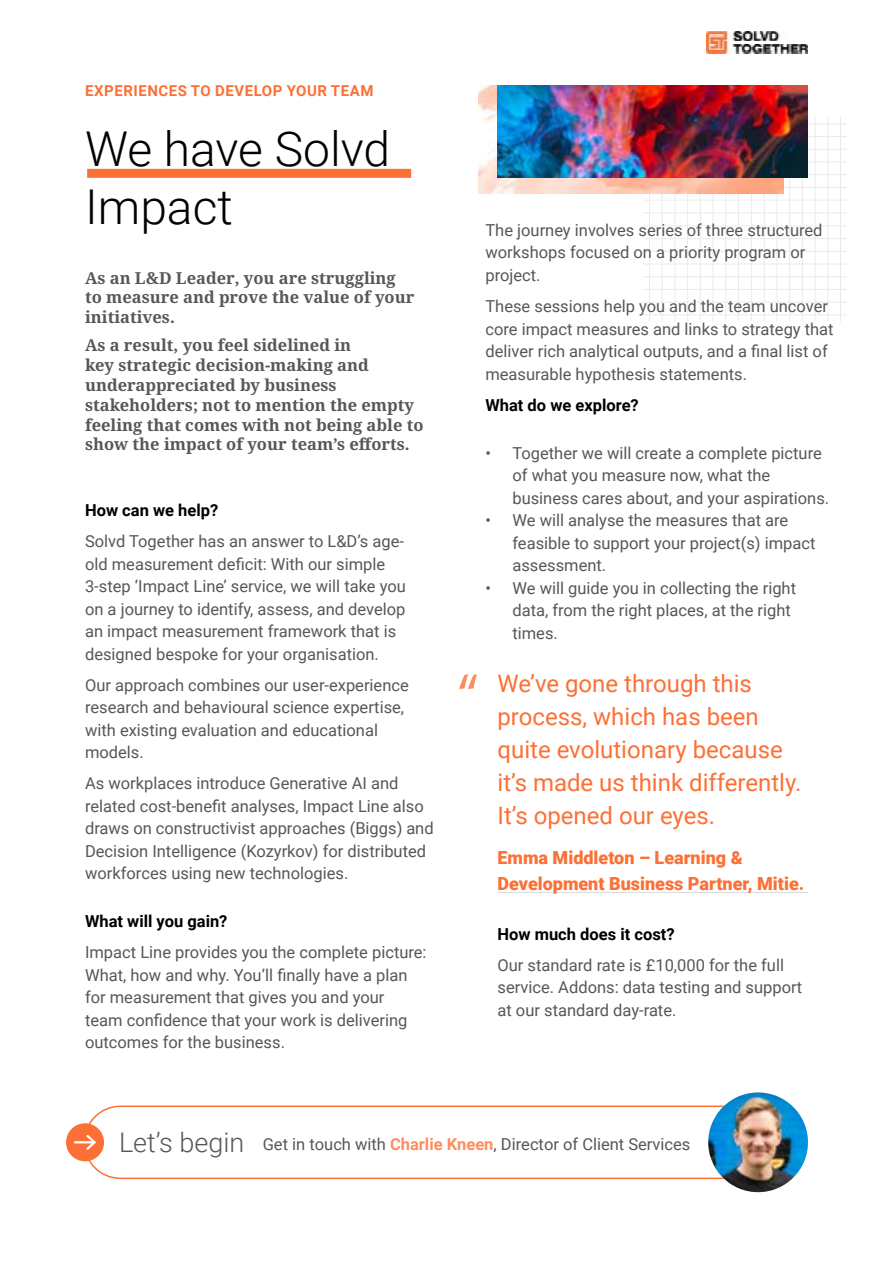
<style>
.page{position:relative;width:893px;height:1263px;background:#fff}
.page>*{position:absolute;margin:0;border:0;box-sizing:border-box;transform-origin:0 0}
.t1{font:60px "Myriad Pro";color:#fd8d5e}
.t2{font:300 48px/57.6px "Roboto";color:#020203}
.t3{font:24px/33px "Roboto";color:#fc7036}
.t4{font:900 18px/25.5px "Roboto";color:#fc7036}
.t5{font:16.5px/22.5px "Roboto";color:#575756}
.t6{font:700 16.5px/19.8px "Noto Serif";color:#575756}
.t7{font:700 16.5px "Roboto";color:#000}
.t8{font:700 15px "Roboto";letter-spacing:.035em;color:#fc7036}
.s1{font-weight:300;font-size:27px}
.s2{font-weight:700;color:#fd8d5e}
</style>
<div class="page">
<hr style="left:713px;top:117px;width:1px;height:102px;background:#ebebeb">
<hr style="left:725px;top:117px;width:1px;height:102px;background:#ebebeb">
<hr style="left:738px;top:117px;width:1px;height:102px;background:#ebebeb">
<hr style="left:674px;top:117px;width:1px;height:102px;background:#ebebeb">
<hr style="left:687px;top:117px;width:1px;height:102px;background:#ebebeb">
<hr style="left:700px;top:117px;width:1px;height:102px;background:#ebebeb">
<hr style="left:649px;top:117px;width:1px;height:102px;background:#ebebeb">
<hr style="left:662px;top:117px;width:1px;height:102px;background:#ebebeb">
<hr style="left:643px;top:212px;width:102px;height:1px;background:#ebebeb">
<hr style="left:643px;top:200px;width:102px;height:1px;background:#ebebeb">
<hr style="left:815px;top:117px;width:1px;height:102px;background:#ebebeb">
<hr style="left:827px;top:117px;width:1px;height:102px;background:#ebebeb">
<hr style="left:840px;top:117px;width:1px;height:102px;background:#ebebeb">
<hr style="left:777px;top:117px;width:1px;height:102px;background:#ebebeb">
<hr style="left:789px;top:117px;width:1px;height:102px;background:#ebebeb">
<hr style="left:802px;top:117px;width:1px;height:102px;background:#ebebeb">
<hr style="left:751px;top:117px;width:1px;height:102px;background:#ebebeb">
<hr style="left:764px;top:117px;width:1px;height:102px;background:#ebebeb">
<hr style="left:745px;top:149px;width:102px;height:1px;background:#ebebeb">
<hr style="left:745px;top:136px;width:102px;height:1px;background:#ebebeb">
<hr style="left:745px;top:123px;width:102px;height:1px;background:#ebebeb">
<hr style="left:745px;top:187px;width:102px;height:1px;background:#ebebeb">
<hr style="left:745px;top:174px;width:102px;height:1px;background:#ebebeb">
<hr style="left:745px;top:162px;width:102px;height:1px;background:#ebebeb">
<hr style="left:745px;top:212px;width:102px;height:1px;background:#ebebeb">
<hr style="left:745px;top:200px;width:102px;height:1px;background:#ebebeb">
<hr style="left:713px;top:219px;width:1px;height:102px;background:#ebebeb">
<hr style="left:725px;top:219px;width:1px;height:102px;background:#ebebeb">
<hr style="left:738px;top:219px;width:1px;height:102px;background:#ebebeb">
<hr style="left:674px;top:219px;width:1px;height:102px;background:#ebebeb">
<hr style="left:687px;top:219px;width:1px;height:102px;background:#ebebeb">
<hr style="left:700px;top:219px;width:1px;height:102px;background:#ebebeb">
<hr style="left:649px;top:219px;width:1px;height:102px;background:#ebebeb">
<hr style="left:662px;top:219px;width:1px;height:102px;background:#ebebeb">
<hr style="left:643px;top:251px;width:102px;height:1px;background:#ebebeb">
<hr style="left:643px;top:238px;width:102px;height:1px;background:#ebebeb">
<hr style="left:643px;top:226px;width:102px;height:1px;background:#ebebeb">
<hr style="left:643px;top:289px;width:102px;height:1px;background:#ebebeb">
<hr style="left:643px;top:276px;width:102px;height:1px;background:#ebebeb">
<hr style="left:643px;top:264px;width:102px;height:1px;background:#ebebeb">
<hr style="left:643px;top:314px;width:102px;height:1px;background:#ebebeb">
<hr style="left:643px;top:302px;width:102px;height:1px;background:#ebebeb">
<hr style="left:815px;top:219px;width:1px;height:102px;background:#ebebeb">
<hr style="left:827px;top:219px;width:1px;height:102px;background:#ebebeb">
<hr style="left:840px;top:219px;width:1px;height:102px;background:#ebebeb">
<hr style="left:777px;top:219px;width:1px;height:102px;background:#ebebeb">
<hr style="left:789px;top:219px;width:1px;height:102px;background:#ebebeb">
<hr style="left:802px;top:219px;width:1px;height:102px;background:#ebebeb">
<hr style="left:751px;top:219px;width:1px;height:102px;background:#ebebeb">
<hr style="left:764px;top:219px;width:1px;height:102px;background:#ebebeb">
<hr style="left:745px;top:251px;width:102px;height:1px;background:#ebebeb">
<hr style="left:745px;top:238px;width:102px;height:1px;background:#ebebeb">
<hr style="left:745px;top:226px;width:102px;height:1px;background:#ebebeb">
<hr style="left:745px;top:289px;width:102px;height:1px;background:#ebebeb">
<hr style="left:745px;top:276px;width:102px;height:1px;background:#ebebeb">
<hr style="left:745px;top:264px;width:102px;height:1px;background:#ebebeb">
<hr style="left:745px;top:314px;width:102px;height:1px;background:#ebebeb">
<hr style="left:745px;top:302px;width:102px;height:1px;background:#ebebeb">
<img style="left:478px;top:85px;width:305px;height:109px">
<div style="left:87px;top:169px;width:324px;height:9px;background:#fc7036"></div>
<hr style="left:497px;top:892px;width:311px;height:1px;background:#dadada">
<img style="left:497px;top:85px;width:311px;height:93px">
<div style="left:84px;top:1105px;width:674px;height:74px;border:2px solid #fc7036;border-radius:36px"></div>
<img style="left:708px;top:1092px;width:100px;height:100px;border-radius:50px">
<div style="left:66px;top:1123px;width:38px;height:38px;background:#fc7036;border-radius:50%"></div>
<svg style="left:75px;top:1135px;width:21px;height:15px"></svg>
<img style="left:706px;top:32px;width:102px;height:21px">
<p class="t8" style="left:85px;top:80px;width:290px">EXPERIENCES TO DEVELOP YOUR TEAM</p>
<h2 class="t2" style="left:85px;top:118px;width:307px">We have Solvd<br>Impact</h2>
<p class="t6" style="left:85px;top:268px;width:331px">As an L&amp;D Leader, you are struggling to measure and prove the value of your initiatives.</p>
<p class="t6" style="left:85px;top:336px;width:340px">As a result, you feel sidelined in<br>key strategic decision-making and underappreciated by business stakeholders; not to mention the empty feeling that comes with not being able to show the impact of your team’s efforts.</p>
<p class="t7" style="left:85px;top:499px;width:135px">How can we help?</p>
<p class="t5" style="left:85px;top:529px;width:322px">Solvd Together has an answer to L&amp;D’s age&shy;old measurement deficit: With our simple 3-step ‘Impact Line’ service, we will take you on a journey to identify, assess, and develop an impact measurement framework that is designed bespoke for your organisation.</p>
<p class="t5" style="left:85px;top:673px;width:325px">Our approach combines our user-experience research and behavioural science expertise, with existing evaluation and educational models.</p>
<p class="t5" style="left:85px;top:771px;width:350px">As workplaces introduce Generative AI and related cost-benefit analyses, Impact Line also draws on constructivist approaches (Biggs) and Decision Intelligence (Kozyrkov) for distributed workforces using new technologies.</p>
<p class="t7" style="left:85px;top:910px;width:144px">What will you gain?</p>
<p class="t5" style="left:85px;top:940px;width:343px">Impact Line provides you the complete picture:<br>What, how and why. You’ll finally have a plan for measurement that gives you and your<br>team confidence that your work is delivering outcomes for the business.</p>
<h1 class="t1" style="left:457px;top:658px;width:23px">“</h1>
<p class="t5" style="left:485px;top:218px;width:339px">The journey involves series of three structured workshops focused on a priority program or project.</p>
<p class="t5" style="left:485px;top:294px;width:350px">These sessions help you and the team uncover core impact measures and links to strategy that deliver rich analytical outputs, and a final list of measurable hypothesis statements.</p>
<p class="t7" style="left:485px;top:393px;width:155px">What do we explore?</p>
<p class="t5" style="left:512px;top:441px;width:318px;text-indent:-27px">• Together we will create a complete picture of what you measure now, what the business cares about, and your aspirations.</p>
<p class="t5" style="left:512px;top:508px;width:304px;text-indent:-27px">• We will analyse the measures that are feasible to support your project(s) impact assessment.</p>
<p class="t5" style="left:512px;top:576px;width:285px;text-indent:-27px">• We will guide you in collecting the right data, from the right places, at the right times.</p>
<h3 class="t3" style="left:497px;top:666px;width:305px">We’ve gone through this process, which has been quite evolutionary because it’s made us think differently.<br>It’s opened our eyes.</h3>
<p class="t4" style="left:497px;top:844px;width:308px">Emma Middleton – Learning &amp;<br>Development Business Partner, Mitie.</p>
<p class="t7" style="left:497px;top:922px;width:179px">How much does it cost?</p>
<p class="t5" style="left:497px;top:953px;width:306px">Our standard rate is £10,000 for the full service. Addons: data testing and support at our standard day-rate.</p>
<p class="t5" style="left:119px;top:1132px;width:573px"><span class="s1">Let’s begin</span> Get in touch with <span class="s2">Charlie Kneen</span>, Director of Client Services</p>
</div>
